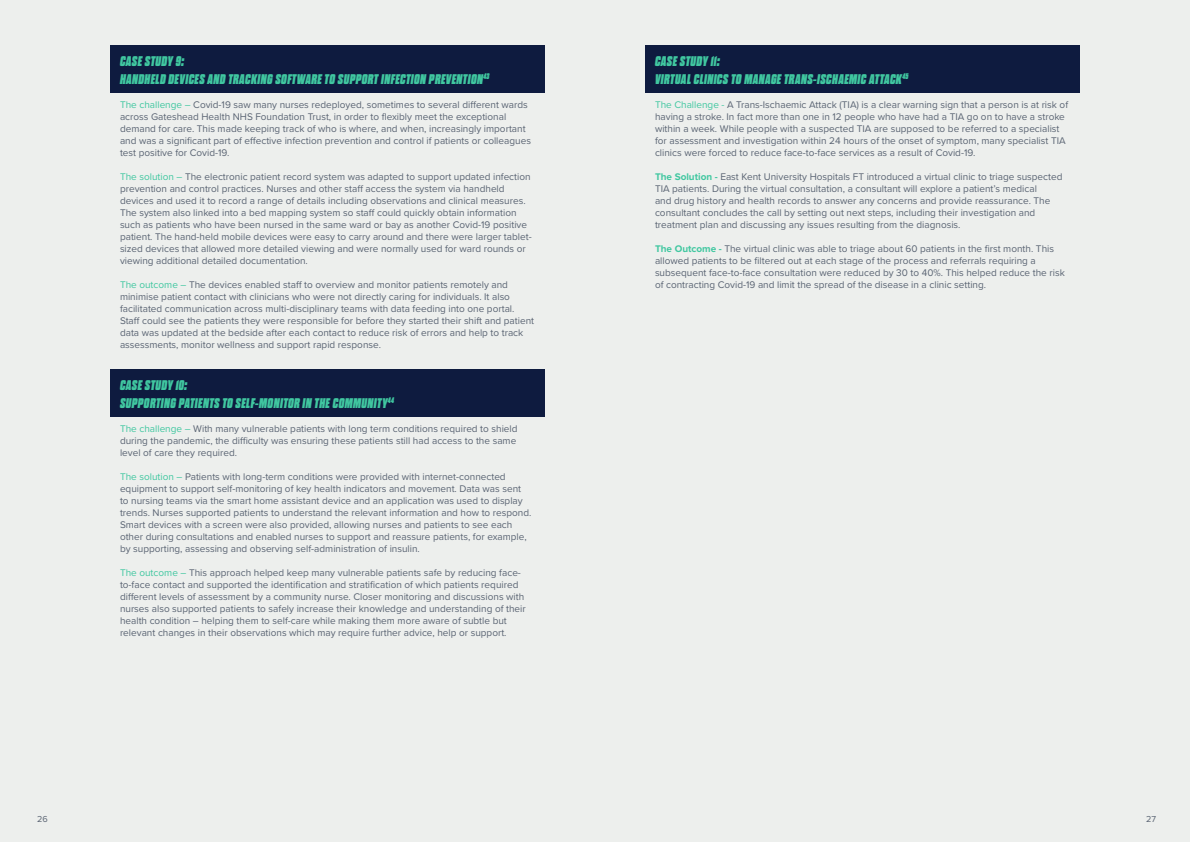
<style>
.page{position:relative;width:1190px;height:842px;background:#edefed}
.page>*{position:absolute;margin:0;border:0;box-sizing:border-box;transform-origin:0 0}
.Case_study_heading{font:italic 800 14px/18px "Dharma Gothic E";letter-spacing:.03em;color:#40c7a0}
.Body{font:10px/12px "Proxima Nova";color:#5a6473}
.t1{font:9px "Proxima Nova";color:#5a6473}
.s1{color:#40c7a0}
.s2{font-weight:700;color:#40c7a0}
</style>
<div class="page">
<div style="left:110px;top:45px;width:435px;height:48px;background:#0e1b3f"></div>
<div style="left:110px;top:369px;width:435px;height:48px;background:#0e1b3f"></div>
<div style="left:645px;top:45px;width:435px;height:48px;background:#0e1b3f"></div>
<p class="Case_study_heading" style="left:120px;top:53px;width:371px">CASE STUDY 9:<br>HANDHELD DEVICES AND TRACKING SOFTWARE TO SUPPORT INFECTION PREVENTION<sup>43</sup></p>
<p class="Body" style="left:120px;top:98px;width:412px"><span class="s1">The challenge –</span> Covid-19 saw many nurses redeployed, sometimes to several different wards across Gateshead Health NHS Foundation Trust, in order to flexibly meet the exceptional demand for care. This made keeping track of who is where, and when, increasingly important and was a significant part of effective infection prevention and control if patients or colleagues test positive for Covid-19.</p>
<p class="Body" style="left:120px;top:170px;width:413px"><span class="s1">The solution –</span> The electronic patient record system was adapted to support updated infection prevention and control practices. Nurses and other staff access the system via handheld devices and used it to record a range of details including observations and clinical measures.<br>The system also linked into a bed mapping system so staff could quickly obtain information such as patients who have been nursed in the same ward or bay as another Covid-19 positive patient. The hand-held mobile devices were easy to carry around and there were larger tablet&shy;sized devices that allowed more detailed viewing and were normally used for ward rounds or viewing additional detailed documentation.</p>
<p class="Body" style="left:120px;top:278px;width:416px"><span class="s1">The outcome –</span> The devices enabled staff to overview and monitor patients remotely and minimise patient contact with clinicians who were not directly caring for individuals. It also facilitated communication across multi-disciplinary teams with data feeding into one portal.<br>Staff could see the patients they were responsible for before they started their shift and patient data was updated at the bedside after each contact to reduce risk of errors and help to track assessments, monitor wellness and support rapid response.</p>
<p class="Case_study_heading" style="left:120px;top:377px;width:276px">CASE STUDY 10:<br>SUPPORTING PATIENTS TO SELF-MONITOR IN THE COMMUNITY<sup>44</sup></p>
<p class="Body" style="left:120px;top:422px;width:399px"><span class="s1">The challenge –</span> With many vulnerable patients with long term conditions required to shield during the pandemic, the difficulty was ensuring these patients still had access to the same level of care they required.</p>
<p class="Body" style="left:120px;top:470px;width:413px"><span class="s1">The solution –</span> Patients with long-term conditions were provided with internet-connected equipment to support self-monitoring of key health indicators and movement. Data was sent to nursing teams via the smart home assistant device and an application was used to display trends. Nurses supported patients to understand the relevant information and how to respond.<br>Smart devices with a screen were also provided, allowing nurses and patients to see each other during consultations and enabled nurses to support and reassure patients, for example, by supporting, assessing and observing self-administration of insulin.</p>
<p class="Body" style="left:120px;top:566px;width:407px"><span class="s1">The outcome –</span> This approach helped keep many vulnerable patients safe by reducing face&shy;to-face contact and supported the identification and stratification of which patients required different levels of assessment by a community nurse. Closer monitoring and discussions with nurses also supported patients to safely increase their knowledge and understanding of their health condition – helping them to self-care while making them more aware of subtle but relevant changes in their observations which may require further advice, help or support.</p>
<p class="Case_study_heading" style="left:655px;top:53px;width:255px">CASE STUDY 11:<br>VIRTUAL CLINICS TO MANAGE TRANS-ISCHAEMIC ATTACK<sup>45</sup></p>
<p class="Body" style="left:655px;top:98px;width:415px"><span class="s1">The Challenge -</span> A Trans-Ischaemic Attack (TIA) is a clear warning sign that a person is at risk of having a stroke. In fact more than one in 12 people who have had a TIA go on to have a stroke within a week. While people with a suspected TIA are supposed to be referred to a specialist for assessment and investigation within 24 hours of the onset of symptom, many specialist TIA clinics were forced to reduce face-to-face services as a result of Covid-19.</p>
<p class="Body" style="left:655px;top:170px;width:409px"><span class="s2">The Solution -</span> East Kent University Hospitals FT introduced a virtual clinic to triage suspected TIA patients. During the virtual consultation, a consultant will explore a patient’s medical<br>and drug history and health records to answer any concerns and provide reassurance. The consultant concludes the call by setting out next steps, including their investigation and treatment plan and discussing any issues resulting from the diagnosis.</p>
<p class="Body" style="left:655px;top:242px;width:411px"><span class="s2">The Outcome -</span> The virtual clinic was able to triage about 60 patients in the first month. This allowed patients to be filtered out at each stage of the process and referrals requiring a subsequent face-to-face consultation were reduced by 30 to 40%. This helped reduce the risk of contracting Covid-19 and limit the spread of the disease in a clinic setting.</p>
<p class="t1" style="left:37px;top:812px;width:12px">26</p>
<p class="t1" style="left:1146px;top:812px;width:11px">27</p>
</div>
